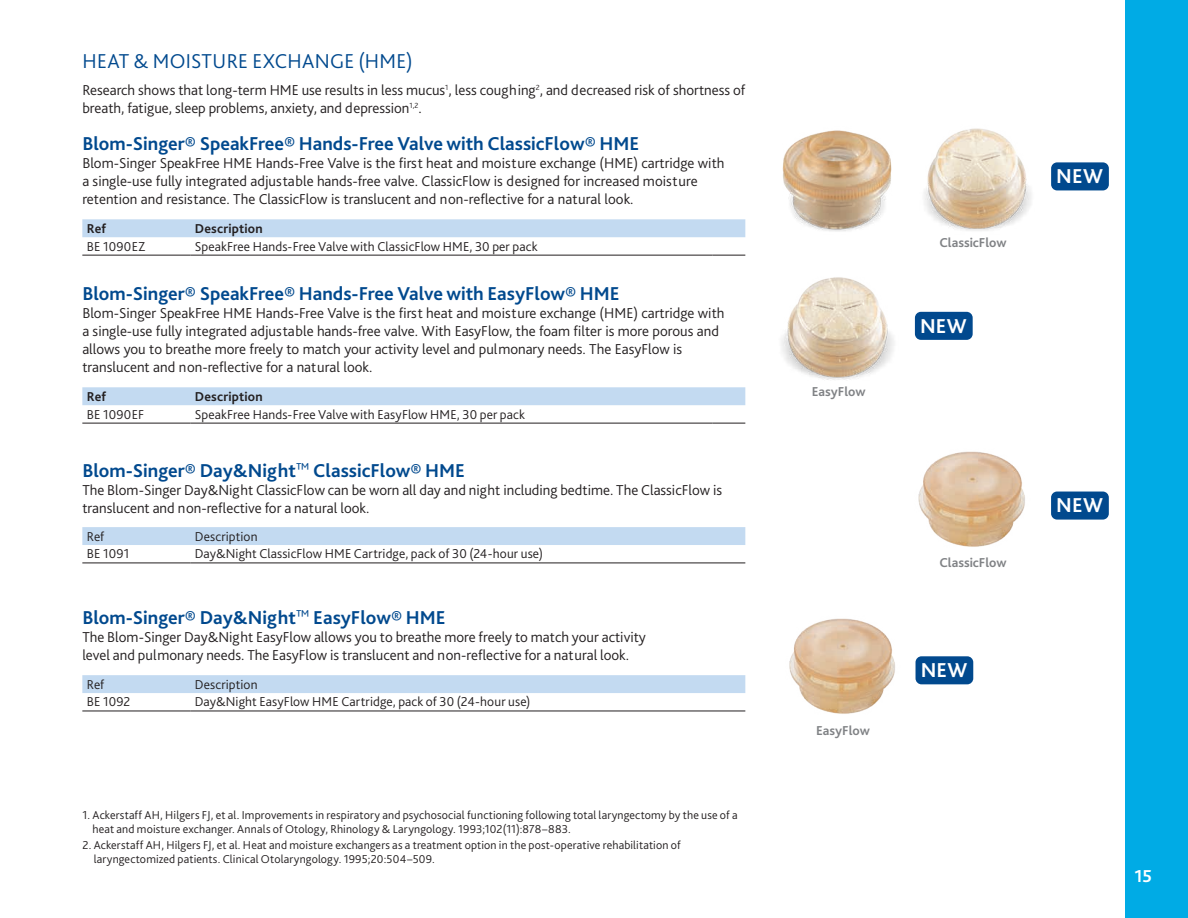
<style>
.page{position:relative;width:1188px;height:918px;background:#fff}
.page>*{position:absolute;margin:0;border:0;box-sizing:border-box;transform-origin:0 0}
.t1{font:300 21px "Bliss Pro";letter-spacing:.015em;color:#01498e}
.t2{font:700 21px "Bliss Pro";letter-spacing:.015em;color:#fff}
.t3{font:700 19.5px "Bliss Pro";color:#01498e}
.t4{font:700 18px "Bliss Pro";color:#fff}
.t5{font:300 15px/18px "Bliss Pro";color:#231f20}
.t6{font:300 13.5px "Bliss Pro";letter-spacing:.01em;color:#231f20}
.t7{font:700 13.5px "Bliss Pro";color:#808285}
.t8{font:700 13.5px "Bliss Pro";letter-spacing:.01em;color:#231f20}
.t9{font:300 12px/13.5px "Bliss Pro";letter-spacing:.01em;color:#231f20}
</style>
<div class="page">
<div style="left:1125px;top:0;width:63px;height:918px;background:#00abe5"></div>
<div style="left:82px;top:219px;width:663px;height:18px;background:#c3daf1"></div>
<hr style="left:82px;top:255px;width:108px;height:1px;background:#231f20">
<hr style="left:190px;top:255px;width:522px;height:1px;background:#231f20">
<hr style="left:712px;top:255px;width:33px;height:1px;background:#231f20">
<div style="left:82px;top:387px;width:663px;height:18px;background:#c3daf1"></div>
<hr style="left:82px;top:423px;width:108px;height:1px;background:#231f20">
<hr style="left:190px;top:423px;width:522px;height:1px;background:#231f20">
<hr style="left:712px;top:423px;width:33px;height:1px;background:#231f20">
<div style="left:82px;top:527px;width:663px;height:18px;background:#c3daf1"></div>
<hr style="left:82px;top:563px;width:108px;height:1px;background:#231f20">
<hr style="left:190px;top:563px;width:555px;height:1px;background:#231f20">
<div style="left:82px;top:675px;width:663px;height:18px;background:#c3daf1"></div>
<hr style="left:82px;top:711px;width:108px;height:1px;background:#231f20">
<hr style="left:190px;top:711px;width:555px;height:1px;background:#231f20">
<img style="left:918px;top:451px;width:107px;height:96px">
<div style="left:1051px;top:492px;width:58px;height:28px;background:#01498e;border-radius:6px"></div>
<div style="left:916px;top:656px;width:57px;height:28px;background:#01498e;border-radius:6px"></div>
<img style="left:782px;top:130px;width:110px;height:102px">
<img style="left:924px;top:128px;width:107px;height:103px">
<img style="left:781px;top:277px;width:144px;height:103px">
<div style="left:1051px;top:162px;width:58px;height:28px;background:#01498e;border-radius:6px"></div>
<div style="left:915px;top:312px;width:58px;height:28px;background:#01498e;border-radius:6px"></div>
<img style="left:789px;top:618px;width:106px;height:96px">
<h1 class="t1" style="left:82px;top:48px;width:332px">HEAT &amp; MOISTURE EXCHANGE (HME)</h1>
<p class="t5" style="left:82px;top:80px;width:665px">Research shows that long-term HME use results in less mucus<sup>1</sup>, less coughing<sup>2</sup>, and decreased risk of shortness of breath, fatigue, sleep problems, anxiety, and depression<sup>1,2</sup>.</p>
<h2 class="t3" style="left:82px;top:132px;width:558px">Blom-Singer® SpeakFree® Hands-Free Valve with ClassicFlow® HME</h2>
<p class="t5" style="left:82px;top:154px;width:644px">Blom-Singer SpeakFree HME Hands-Free Valve is the first heat and moisture exchange (HME) cartridge with a single-use fully integrated adjustable hands-free valve. ClassicFlow is designed for increased moisture retention and resistance. The ClassicFlow is translucent and non-reflective for a natural look.</p>
<p class="t8" style="left:87px;top:220px;width:21px">Ref</p>
<p class="t8" style="left:195px;top:220px;width:69px">Description</p>
<p class="t6" style="left:87px;top:238px;width:60px">BE 1090EZ</p>
<p class="t6" style="left:195px;top:238px;width:344px">SpeakFree Hands-Free Valve with ClassicFlow HME, 30 per pack</p>
<h2 class="t3" style="left:82px;top:282px;width:539px">Blom-Singer® SpeakFree® Hands-Free Valve with EasyFlow® HME</h2>
<p class="t5" style="left:82px;top:304px;width:644px">Blom-Singer SpeakFree HME Hands-Free Valve is the first heat and moisture exchange (HME) cartridge with a single-use fully integrated adjustable hands-free valve. With EasyFlow, the foam filter is more porous and allows you to breathe more freely to match your activity level and pulmonary needs. The EasyFlow is translucent and non-reflective for a natural look.</p>
<p class="t8" style="left:87px;top:388px;width:21px">Ref</p>
<p class="t8" style="left:195px;top:388px;width:69px">Description</p>
<p class="t6" style="left:87px;top:406px;width:59px">BE 1090EF</p>
<p class="t6" style="left:195px;top:406px;width:332px">SpeakFree Hands-Free Valve with EasyFlow HME, 30 per pack</p>
<h2 class="t3" style="left:82px;top:459px;width:384px">Blom-Singer® Day&amp;Night<sup>™</sup> ClassicFlow® HME</h2>
<p class="t5" style="left:82px;top:481px;width:641px">The Blom-Singer Day&amp;Night ClassicFlow can be worn all day and night including bedtime. The ClassicFlow is translucent and non-reflective for a natural look.</p>
<p class="t6" style="left:87px;top:528px;width:19px">Ref</p>
<p class="t6" style="left:195px;top:528px;width:64px">Description</p>
<p class="t6" style="left:87px;top:546px;width:44px">BE 1091</p>
<p class="t6" style="left:195px;top:546px;width:350px">Day&amp;Night ClassicFlow HME Cartridge, pack of 30 (24-hour use)</p>
<h2 class="t3" style="left:82px;top:606px;width:365px">Blom-Singer® Day&amp;Night<sup>™</sup> EasyFlow® HME</h2>
<p class="t5" style="left:82px;top:628px;width:565px">The Blom-Singer Day&amp;Night EasyFlow allows you to breathe more freely to match your activity level and pulmonary needs. The EasyFlow is translucent and non-reflective for a natural look.</p>
<p class="t6" style="left:87px;top:676px;width:19px">Ref</p>
<p class="t6" style="left:195px;top:676px;width:64px">Description</p>
<p class="t6" style="left:87px;top:694px;width:45px">BE 1092</p>
<p class="t6" style="left:195px;top:694px;width:337px">Day&amp;Night EasyFlow HME Cartridge, pack of 30 (24-hour use)</p>
<p class="t9" style="left:93px;top:808px;width:647px;text-indent:-10px">1. Ackerstaff AH, Hilgers FJ, et al. Improvements in respiratory and psychosocial functioning following total laryngectomy by the use of a heat and moisture exchanger. Annals of Otology, Rhinology &amp; Laryngology. 1993;102(11):878–883.</p>
<p class="t9" style="left:94px;top:838px;width:589px;text-indent:-11px">2. Ackerstaff AH, Hilgers FJ, et al. Heat and moisture exchangers as a treatment option in the post-operative rehabilitation of laryngectomized patients. Clinical Otolaryngology. 1995;20:504–509.</p>
<p class="t7" style="left:812px;top:383px;width:55px">EasyFlow</p>
<p class="t7" style="left:816px;top:722px;width:55px">EasyFlow</p>
<p class="t7" style="left:939px;top:234px;width:69px">ClassicFlow</p>
<h1 class="t2" style="left:920px;top:313px;width:48px">NEW</h1>
<h1 class="t2" style="left:1056px;top:163px;width:48px">NEW</h1>
<p class="t7" style="left:939px;top:554px;width:69px">ClassicFlow</p>
<h1 class="t2" style="left:921px;top:657px;width:48px">NEW</h1>
<h1 class="t2" style="left:1056px;top:492px;width:48px">NEW</h1>
<p class="t4" style="left:1134px;top:865px;width:19px">15</p>
</div>
